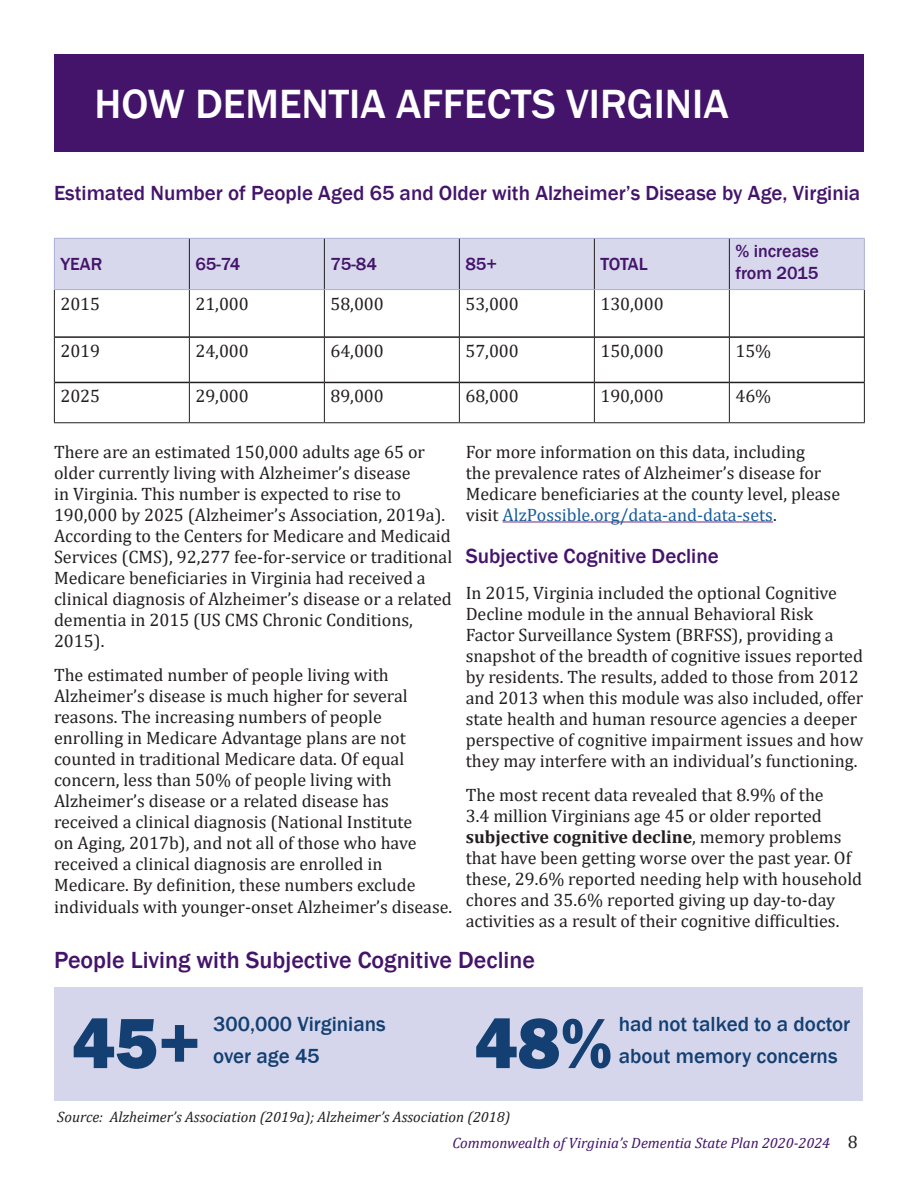
<style>
.page{position:relative;width:918px;height:1188px;background:#fff}
.page>*{position:absolute;margin:0;border:0;box-sizing:border-box;transform-origin:0 0}
.t1{font:800 73.5px "Franklin Gothic";color:#133f72}
.t2{font:500 42px "Franklin Gothic";color:#fff}
.t3{font:500 24px "Franklin Gothic";color:#44146b}
.t4{font:500 21px "Franklin Gothic";color:#44146b}
.t5{font:500 21px "Franklin Gothic";color:#133f72}
.t6{font:18px/21px "Cambria";color:#231f20}
.t7{font:18px "Cambria";color:#175d9e}
.t8{font:500 18px/21.6px "Franklin Gothic";color:#44146b}
.t9{font:italic 15px "Cambria";color:#231f20}
.t10{font:italic 15px "Cambria";color:#44146b}
.s1{color:#231f20}
.s2{font-weight:700}
.s3{font-style:normal;font-size:18px;color:#231f20}
</style>
<div class="page">
<div style="left:55px;top:987px;width:808px;height:114px;background:#d5d6eb"></div>
<hr style="left:503px;top:521px;width:270px;height:1px;background:#7e287e">
<div style="left:54px;top:238px;width:135px;height:52px;background:#d7d8ec"></div>
<div style="left:189px;top:238px;width:135px;height:52px;background:#d7d8ec"></div>
<div style="left:324px;top:238px;width:135px;height:52px;background:#d7d8ec"></div>
<div style="left:459px;top:238px;width:135px;height:52px;background:#d7d8ec"></div>
<div style="left:594px;top:238px;width:135px;height:52px;background:#d7d8ec"></div>
<div style="left:729px;top:238px;width:135px;height:52px;background:#d7d8ec"></div>
<hr style="left:55px;top:336px;width:134px;height:2px;background:#231f20">
<hr style="left:190px;top:336px;width:134px;height:2px;background:#231f20">
<hr style="left:325px;top:336px;width:134px;height:2px;background:#231f20">
<hr style="left:460px;top:336px;width:134px;height:2px;background:#231f20">
<hr style="left:595px;top:336px;width:134px;height:2px;background:#231f20">
<hr style="left:730px;top:336px;width:134px;height:2px;background:#231f20">
<hr style="left:55px;top:382px;width:134px;height:1px;background:#231f20">
<hr style="left:190px;top:382px;width:134px;height:1px;background:#231f20">
<hr style="left:325px;top:382px;width:134px;height:1px;background:#231f20">
<hr style="left:460px;top:382px;width:134px;height:1px;background:#231f20">
<hr style="left:595px;top:382px;width:134px;height:1px;background:#231f20">
<hr style="left:730px;top:382px;width:134px;height:1px;background:#231f20">
<hr style="left:54px;top:290px;width:1px;height:47px;background:#231f20">
<hr style="left:189px;top:290px;width:1px;height:47px;background:#231f20">
<hr style="left:324px;top:290px;width:1px;height:47px;background:#231f20">
<hr style="left:459px;top:290px;width:1px;height:47px;background:#231f20">
<hr style="left:594px;top:290px;width:1px;height:47px;background:#231f20">
<hr style="left:729px;top:290px;width:1px;height:47px;background:#231f20">
<hr style="left:864px;top:290px;width:1px;height:47px;background:#231f20">
<hr style="left:54px;top:337px;width:1px;height:45px;background:#231f20">
<hr style="left:189px;top:337px;width:1px;height:45px;background:#231f20">
<hr style="left:324px;top:337px;width:1px;height:45px;background:#231f20">
<hr style="left:459px;top:337px;width:1px;height:45px;background:#231f20">
<hr style="left:594px;top:337px;width:1px;height:45px;background:#231f20">
<hr style="left:729px;top:337px;width:1px;height:45px;background:#231f20">
<hr style="left:864px;top:337px;width:1px;height:45px;background:#231f20">
<hr style="left:54px;top:382px;width:1px;height:40px;background:#231f20">
<hr style="left:189px;top:382px;width:1px;height:40px;background:#231f20">
<hr style="left:324px;top:382px;width:1px;height:40px;background:#231f20">
<hr style="left:459px;top:382px;width:1px;height:40px;background:#231f20">
<hr style="left:594px;top:382px;width:1px;height:40px;background:#231f20">
<hr style="left:729px;top:382px;width:1px;height:40px;background:#231f20">
<hr style="left:864px;top:382px;width:1px;height:40px;background:#231f20">
<hr style="left:54px;top:422px;width:135px;height:1px;background:#231f20">
<hr style="left:189px;top:422px;width:135px;height:1px;background:#231f20">
<hr style="left:324px;top:422px;width:135px;height:1px;background:#231f20">
<hr style="left:459px;top:422px;width:135px;height:1px;background:#231f20">
<hr style="left:594px;top:422px;width:135px;height:1px;background:#231f20">
<hr style="left:729px;top:422px;width:136px;height:1px;background:#231f20">
<hr style="left:54px;top:238px;width:135px;height:1px;background:#adafd7">
<hr style="left:54px;top:239px;width:1px;height:50px;background:#adafd7">
<hr style="left:189px;top:238px;width:135px;height:1px;background:#adafd7">
<hr style="left:324px;top:238px;width:135px;height:1px;background:#adafd7">
<hr style="left:459px;top:238px;width:135px;height:1px;background:#adafd7">
<hr style="left:594px;top:238px;width:135px;height:1px;background:#adafd7">
<hr style="left:729px;top:238px;width:136px;height:1px;background:#adafd7">
<hr style="left:864px;top:239px;width:1px;height:50px;background:#adafd7">
<hr style="left:54px;top:289px;width:135px;height:1px;background:#adafd7">
<hr style="left:189px;top:289px;width:135px;height:1px;background:#adafd7">
<hr style="left:324px;top:289px;width:135px;height:1px;background:#adafd7">
<hr style="left:459px;top:289px;width:135px;height:1px;background:#adafd7">
<hr style="left:594px;top:289px;width:135px;height:1px;background:#adafd7">
<hr style="left:729px;top:289px;width:136px;height:1px;background:#adafd7">
<hr style="left:189px;top:239px;width:1px;height:50px;background:#231f20">
<hr style="left:324px;top:239px;width:1px;height:50px;background:#231f20">
<hr style="left:459px;top:239px;width:1px;height:50px;background:#231f20">
<hr style="left:594px;top:239px;width:1px;height:50px;background:#231f20">
<hr style="left:729px;top:239px;width:1px;height:50px;background:#231f20">
<div style="left:54px;top:54px;width:810px;height:98px;background:#44146b"></div>
<p class="t2" style="left:94px;top:78px;width:636px">HOW DEMENTIA AFFECTS VIRGINIA</p>
<p class="t4" style="left:54px;top:180px;width:808px">Estimated Number of People Aged 65 and Older with Alzheimer’s Disease by Age, Virginia</p>
<p class="t8" style="left:60px;top:254px;width:43px">YEAR</p>
<p class="t8" style="left:195px;top:254px;width:46px">65-74</p>
<p class="t8" style="left:330px;top:254px;width:48px">75-84</p>
<p class="t8" style="left:465px;top:254px;width:33px">85+</p>
<p class="t8" style="left:600px;top:254px;width:49px">TOTAL</p>
<p class="t8" style="left:735px;top:240px;width:85px">% increase from 2015</p>
<p class="t6" style="left:60px;top:293px;width:41px">2015</p>
<p class="t6" style="left:195px;top:293px;width:55px">21,000</p>
<p class="t6" style="left:330px;top:293px;width:55px">58,000</p>
<p class="t6" style="left:465px;top:293px;width:55px">53,000</p>
<p class="t6" style="left:600px;top:293px;width:65px">130,000</p>
<p class="t6" style="left:60px;top:340px;width:41px">2019</p>
<p class="t6" style="left:195px;top:340px;width:55px">24,000</p>
<p class="t6" style="left:330px;top:340px;width:55px">64,000</p>
<p class="t6" style="left:465px;top:340px;width:55px">57,000</p>
<p class="t6" style="left:600px;top:340px;width:65px">150,000</p>
<p class="t6" style="left:735px;top:340px;width:37px">15%</p>
<p class="t6" style="left:60px;top:386px;width:41px">2025</p>
<p class="t6" style="left:195px;top:386px;width:55px">29,000</p>
<p class="t6" style="left:330px;top:386px;width:55px">89,000</p>
<p class="t6" style="left:465px;top:386px;width:55px">68,000</p>
<p class="t6" style="left:600px;top:386px;width:65px">190,000</p>
<p class="t6" style="left:735px;top:386px;width:37px">46%</p>
<p class="t6" style="left:466px;top:441px;width:357px">For more information on this data, including the prevalence rates of Alzheimer’s disease for</p>
<p class="t6" style="left:466px;top:483px;width:376px">Medicare beneficiaries at the county level, please</p>
<p class="t7" style="left:466px;top:504px;width:312px"><span class="s1">visit</span> AlzPossible.org/data-and-data-sets<span class="s1">.</span></p>
<p class="t4" style="left:466px;top:543px;width:255px">Subjective Cognitive Decline</p>
<p class="t6" style="left:466px;top:582px;width:399px">In 2015, Virginia included the optional Cognitive Decline module in the annual Behavioral Risk Factor Surveillance System (BRFSS), providing a snapshot of the breadth of cognitive issues reported by residents. The results, added to those from 2012 and 2013 when this module was also included, offer state health and human resource agencies a deeper perspective of cognitive impairment issues and how they may interfere with an individual’s functioning.</p>
<p class="t6" style="left:466px;top:785px;width:359px">The most recent data revealed that 8.9% of the</p>
<p class="t6" style="left:466px;top:806px;width:398px">3.4 million Virginians age 45 or older reported <span class="s2">subjective cognitive decline</span>, memory problems that have been getting worse over the past year. Of these, 29.6% reported needing help with household chores and 35.6% reported giving up day-to-day</p>
<p class="t6" style="left:466px;top:911px;width:375px">activities as a result of their cognitive difficulties.</p>
<h2 class="t3" style="left:54px;top:945px;width:483px">People Living with Subjective Cognitive Decline</h2>
<p class="t6" style="left:54px;top:441px;width:400px">There are an estimated 150,000 adults age 65 or older currently living with Alzheimer’s disease<br>in Virginia. This number is expected to rise to 190,000 by 2025 (Alzheimer’s Association, 2019a).<br>According to the Centers for Medicare and Medicaid Services (CMS), 92,277 fee-for-service or traditional</p>
<p class="t6" style="left:54px;top:567px;width:373px">Medicare beneficiaries in Virginia had received a</p>
<p class="t6" style="left:54px;top:588px;width:399px">clinical diagnosis of Alzheimer’s disease or a related dementia in 2015 (US CMS Chronic Conditions,<br>2015).</p>
<p class="t6" style="left:54px;top:665px;width:364px">The estimated number of people living with Alzheimer’s disease is much higher for several reasons. The increasing numbers of people enrolling in Medicare Advantage plans are not counted in traditional Medicare data. Of equal concern, less than 50% of people living with Alzheimer’s disease or a related disease has received a clinical diagnosis (National Institute on Aging, 2017b), and not all of those who have received a clinical diagnosis are enrolled in</p>
<p class="t6" style="left:54px;top:875px;width:363px">Medicare. By definition, these numbers exclude</p>
<p class="t6" style="left:54px;top:896px;width:400px">individuals with younger-onset Alzheimer’s disease.</p>
<p class="t1" style="left:72px;top:996px;width:131px">45+</p>
<p class="t5" style="left:213px;top:1011px;width:174px">300,000 Virginians</p>
<p class="t1" style="left:474px;top:996px;width:140px">48%</p>
<p class="t5" style="left:619px;top:1011px;width:233px">had not talked to a doctor</p>
<p class="t5" style="left:213px;top:1043px;width:108px">over age 45</p>
<p class="t5" style="left:619px;top:1043px;width:220px">about memory concerns</p>
<p class="t9" style="left:57px;top:1107px;width:455px">Source: Alzheimer’s Association (2019a); Alzheimer’s Association (2018)</p>
<p class="t10" style="left:452px;top:1132px;width:407px">Commonwealth of Virginia’s Dementia State Plan 2020-2024 <span class="s3">8</span></p>
</div>
